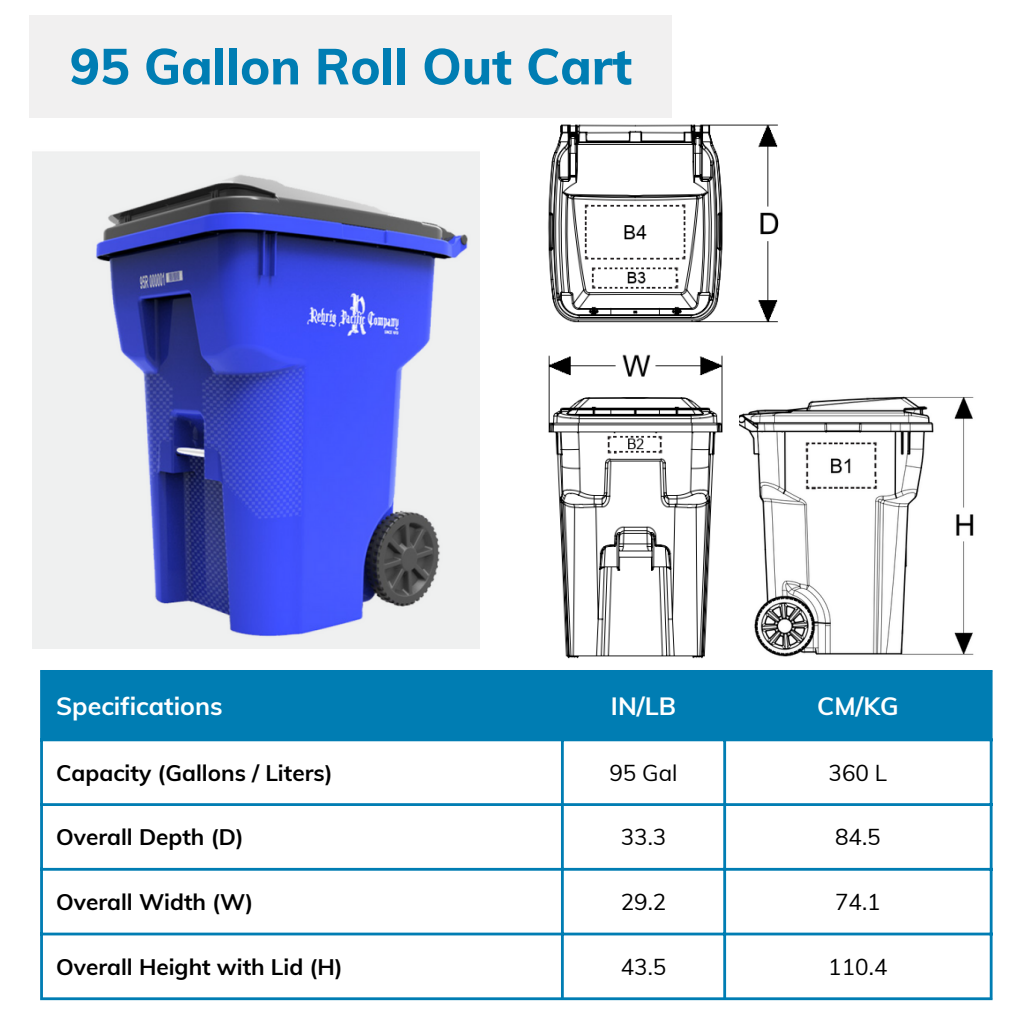
<style>
.page{position:relative;width:1013px;height:1013px;background:#fff}
.page>*{position:absolute;margin:0;border:0;box-sizing:border-box;transform-origin:0 0}
.t1{font:800 50px "Muli";color:#007db3}
.t2{font:700 25px "Muli";color:#fff}
.t3{font:700 22.5px "Muli";color:#000}
.t4{font:22.5px "Muli";color:#000}
</style>
<div class="page">
<img style="left:548px;top:124px;width:231px;height:535px">
<img style="left:739px;top:385px;width:235px;height:274px">
<img style="left:32px;top:151px;width:447px;height:497px">
<div style="left:30px;top:15px;width:642px;height:103px;background:#f1f0f0"></div>
<div style="left:43px;top:672px;width:946px;height:66px;background:#007db3"></div>
<hr style="left:40px;top:672px;width:3px;height:325px;background:#007db3">
<hr style="left:561px;top:672px;width:3px;height:325px;background:#007db3">
<hr style="left:723px;top:672px;width:3px;height:325px;background:#007db3">
<hr style="left:989px;top:672px;width:3px;height:325px;background:#007db3">
<hr style="left:40px;top:670px;width:952px;height:2px;background:#007db3">
<hr style="left:40px;top:738px;width:952px;height:3px;background:#007db3">
<hr style="left:40px;top:803px;width:952px;height:3px;background:#007db3">
<hr style="left:40px;top:867px;width:952px;height:3px;background:#007db3">
<hr style="left:40px;top:932px;width:952px;height:3px;background:#007db3">
<hr style="left:40px;top:997px;width:952px;height:3px;background:#007db3">
<p class="t1" style="left:70px;top:34px;width:564px">95 Gallon Roll Out Cart</p>
<p class="t2" style="left:56px;top:690px;width:168px">Specifications</p>
<p class="t2" style="left:611px;top:690px;width:67px">IN/LB</p>
<p class="t2" style="left:817px;top:690px;width:83px">CM/KG</p>
<p class="t3" style="left:56px;top:758px;width:278px">Capacity (Gallons / Liters)</p>
<p class="t4" style="left:609px;top:758px;width:70px">95 Gal</p>
<p class="t4" style="left:828px;top:758px;width:60px">360 L</p>
<p class="t3" style="left:56px;top:822px;width:189px">Overall Depth (D)</p>
<p class="t4" style="left:620px;top:822px;width:47px">33.3</p>
<p class="t4" style="left:835px;top:822px;width:47px">84.5</p>
<p class="t3" style="left:56px;top:887px;width:199px">Overall Width (W)</p>
<p class="t4" style="left:620px;top:887px;width:47px">29.2</p>
<p class="t4" style="left:835px;top:887px;width:47px">74.1</p>
<p class="t3" style="left:56px;top:952px;width:288px">Overall Height with Lid (H)</p>
<p class="t4" style="left:620px;top:952px;width:47px">43.5</p>
<p class="t4" style="left:828px;top:952px;width:61px">110.4</p>
</div>
